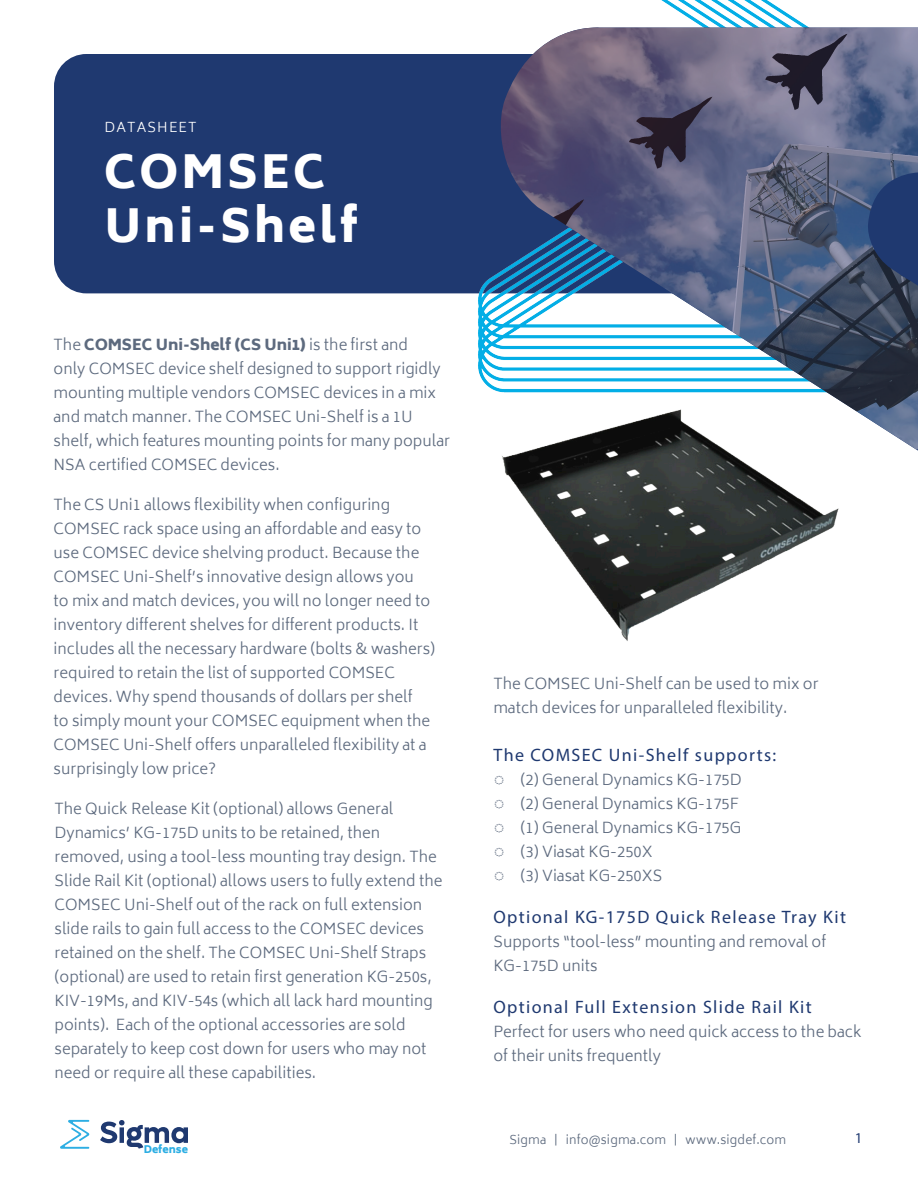
<style>
.page{position:relative;width:918px;height:1188px;background:#fff}
.page>*{position:absolute;margin:0;border:0;box-sizing:border-box;transform-origin:0 0}
.Paragraph_Style_1{font:900 45px/54px "Biryani";letter-spacing:.075em;color:#fff}
.Paragraph_Style_2{font:18px "Myriad Pro";letter-spacing:.075em;color:#1f3970}
.Paragraph_Style_2-2{font:300 15px/24px "Biryani";color:#5d6a7e}
.Paragraph_Style_3{font:300 15px/24px "Biryani";color:#5d6a7e}
.t1{font:15px "Myriad Pro";color:#1f3970}
.Paragraph_Style_3-2{font:300 13.5px "Biryani";letter-spacing:.085em;color:#fff}
.t2{font:300 12px "Biryani";letter-spacing:.015em;color:#5d6a7e}
.t3{font:900 10.35px "Biryani";color:#2daee3}
.s1{font-weight:900}
</style>
<div class="page">
<svg style="left:60px;top:1120px;width:29px;height:29px"></svg>
<svg style="left:100px;top:1120px;width:88px;height:29px"></svg>
<div style="left:54px;top:54px;width:414px;height:239px;background:#1f3970"></div>
<img style="left:468px;top:0;width:333px;height:391px">
<img style="left:499px;top:27px;width:419px;height:422px">
<img style="left:497px;top:395px;width:359px;height:246px">
<p class="Paragraph_Style_3-2" style="left:105px;top:119px;width:94px">DATASHEET</p>
<p class="Paragraph_Style_1" style="left:104px;top:146px;width:255px">COMSEC<br>Uni-Shelf</p>
<p class="Paragraph_Style_2-2" style="left:54px;top:333px;width:398px">The <span class="s1">COMSEC Uni-Shelf (CS Uni1)</span> is the first and<br>only COMSEC device shelf designed to support rigidly mounting multiple vendors COMSEC devices in a mix and match manner. The COMSEC Uni-Shelf is a 1U shelf, which features mounting points for many popular NSA certified COMSEC devices.</p>
<p class="Paragraph_Style_2-2" style="left:54px;top:493px;width:383px">The CS Uni1 allows flexibility when configuring COMSEC rack space using an affordable and easy to use COMSEC device shelving product. Because the COMSEC Uni-Shelf’s innovative design allows you<br>to mix and match devices, you will no longer need to inventory different shelves for different products. It includes all the necessary hardware (bolts &amp; washers) required to retain the list of supported COMSEC devices. Why spend thousands of dollars per shelf<br>to simply mount your COMSEC equipment when the COMSEC Uni-Shelf offers unparalleled flexibility at a surprisingly low price?</p>
<p class="Paragraph_Style_2-2" style="left:55px;top:797px;width:389px">The Quick Release Kit (optional) allows General Dynamics’ KG-175D units to be retained, then removed, using a tool-less mounting tray design. The Slide Rail Kit (optional) allows users to fully extend the COMSEC Uni-Shelf out of the rack on full extension slide rails to gain full access to the COMSEC devices retained on the shelf. The COMSEC Uni-Shelf Straps (optional) are used to retain first generation KG-250s, KIV-19Ms, and KIV-54s (which all lack hard mounting points). Each of the optional accessories are sold separately to keep cost down for users who may not need or require all these capabilities.</p>
<p class="t3" style="left:144px;top:1143px;width:46px">Defense</p>
<p class="Paragraph_Style_3" style="left:494px;top:672px;width:327px">The COMSEC Uni-Shelf can be used to mix or match devices for unparalleled flexibility.</p>
<p class="Paragraph_Style_2" style="left:494px;top:744px;width:284px">The COMSEC Uni-Shelf supports:</p>
<p class="Paragraph_Style_2-2" style="left:494px;top:768px;width:250px">◌ (2) General Dynamics KG-175D</p>
<p class="Paragraph_Style_2-2" style="left:494px;top:792px;width:247px">◌ (2) General Dynamics KG-175F</p>
<p class="Paragraph_Style_2-2" style="left:494px;top:816px;width:250px">◌ (1) General Dynamics KG-175G</p>
<p class="Paragraph_Style_2-2" style="left:494px;top:840px;width:161px">◌ (3) Viasat KG-250X</p>
<p class="Paragraph_Style_2-2" style="left:494px;top:864px;width:170px">◌ (3) Viasat KG-250XS</p>
<p class="Paragraph_Style_2" style="left:494px;top:905px;width:354px">Optional KG-175D Quick Release Tray Kit</p>
<p class="Paragraph_Style_2-2" style="left:494px;top:929px;width:334px">Supports “tool-less” mounting and removal of</p>
<p class="Paragraph_Style_2-2" style="left:494px;top:953px;width:106px">KG-175D units</p>
<p class="Paragraph_Style_2" style="left:494px;top:996px;width:320px">Optional Full Extension Slide Rail Kit</p>
<p class="Paragraph_Style_2-2" style="left:494px;top:1020px;width:370px">Perfect for users who need quick access to the back of their units frequently</p>
<p class="t2" style="left:510px;top:1133px;width:278px">Sigma | info@sigma.com | www.sigdef.com</p>
<p class="t1" style="left:855px;top:1128px;width:9px">1</p>
</div>
